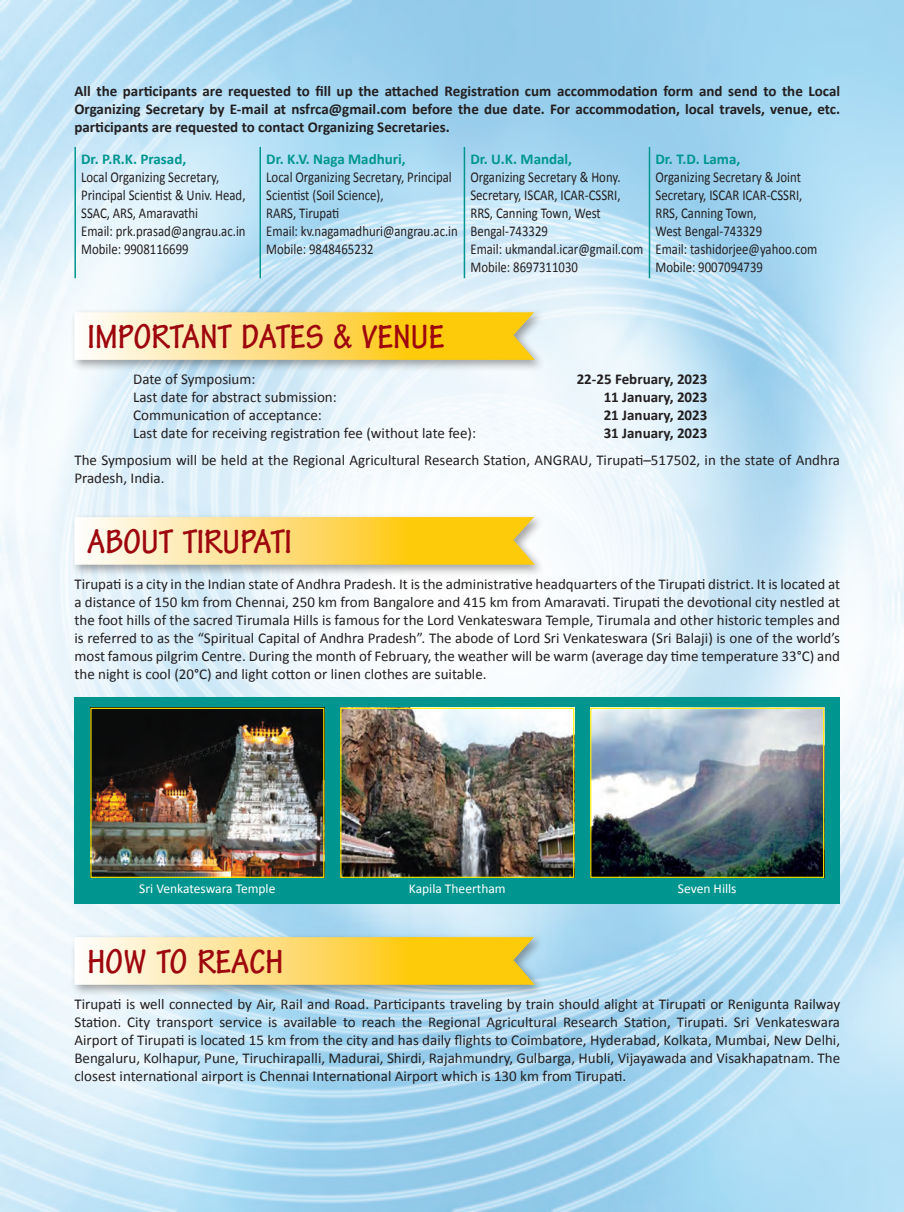
<style>
.page{position:relative;width:904px;height:1212px;background:#fff}
.page>*{position:absolute;margin:0;border:0;box-sizing:border-box;transform-origin:0 0}
.t1{font:700 condensed 36px "Tekton Pro";color:#9d070d}
.t2{font:15px/18px "Calibri";color:#231f20;text-align:justify}
.t3{font:15px/18px "Calibri";color:#231f20;scale:.85 1}
.t4{font:700 15px/18px "Calibri";color:#231f20;text-align:justify}
.t5{font:700 15px "Calibri";color:#00968f}
.t6{font:13.5px "Calibri";color:#fff}
</style>
<div class="page">
<img style="left:0;top:0;width:904px;height:1212px">
<svg style="left:98px;top:225px;width:718px;height:719px"></svg>
<hr style="left:74px;top:147px;width:2px;height:131px;background:#00968f">
<hr style="left:259px;top:147px;width:2px;height:131px;background:#00968f">
<hr style="left:463px;top:147px;width:2px;height:131px;background:#00968f">
<hr style="left:648px;top:147px;width:2px;height:131px;background:#00968f">
<div style="left:70px;top:308px;width:476px;height:64px;background:#231f20;opacity:.4"></div>
<svg style="left:74px;top:312px;width:461px;height:48px;background:#fcdc70"></svg>
<div style="left:70px;top:513px;width:476px;height:64px;background:#231f20;opacity:.4"></div>
<svg style="left:74px;top:517px;width:461px;height:48px;background:#fcdc70"></svg>
<div style="left:74px;top:697px;width:766px;height:206px;background:#00968f"></div>
<img style="left:92px;top:710px;width:230px;height:166px">
<img style="left:342px;top:710px;width:230px;height:166px">
<img style="left:592px;top:710px;width:230px;height:166px">
<div style="left:90px;top:708px;width:234px;height:170px;border:1px solid #fff101"></div>
<div style="left:590px;top:708px;width:234px;height:170px;border:1px solid #fff101"></div>
<div style="left:340px;top:708px;width:234px;height:170px;border:1px solid #fff101"></div>
<div style="left:70px;top:933px;width:476px;height:64px;background:#231f20;opacity:.4"></div>
<svg style="left:74px;top:937px;width:461px;height:48px;background:#fbdb70"></svg>
<p class="t4" style="left:74px;top:82px;width:767px">All the participants are requested to fill up the attached Registration cum accommodation form and send to the Local Organizing Secretary by E-mail at nsfrca@gmail.com before the due date. For accommodation, local travels, venue, etc. participants are requested to contact Organizing Secretaries.</p>
<p class="t5" style="left:81px;top:150px;width:107px">Dr. P.R.K. Prasad,</p>
<p class="t3" style="left:81px;top:168px;width:195px">Local Organizing Secretary,<br>Principal Scientist &amp; Univ. Head,<br>SSAC, ARS, Amaravathi<br>Email: prk.prasad@angrau.ac.in<br>Mobile: 9908116699</p>
<p class="t5" style="left:266px;top:150px;width:141px">Dr. K.V. Naga Madhuri,</p>
<p class="t3" style="left:266px;top:168px;width:227px">Local Organizing Secretary, Principal<br>Scientist (Soil Science),<br>RARS, Tirupati<br>Email: kv.nagamadhuri@angrau.ac.in<br>Mobile: 9848465232</p>
<p class="t5" style="left:470px;top:150px;width:103px">Dr. U.K. Mandal,</p>
<p class="t3" style="left:470px;top:168px;width:205px">Organizing Secretary &amp; Hony.<br>Secretary, ISCAR, ICAR-CSSRI,<br>RRS, Canning Town, West<br>Bengal-743329<br>Email: ukmandal.icar@gmail.com<br>Mobile: 8697311030</p>
<p class="t5" style="left:655px;top:150px;width:86px">Dr. T.D. Lama,</p>
<p class="t3" style="left:655px;top:168px;width:192px">Organizing Secretary &amp; Joint<br>Secretary, ISCAR ICAR-CSSRI,<br>RRS, Canning Town,<br>West Bengal-743329<br>Email: tashidorjee@yahoo.com<br>Mobile: 9007094739</p>
<h1 class="t1" style="left:88px;top:316px;width:359px">IMPORTANT DATES &amp; VENUE</h1>
<p class="t2" style="left:133px;top:370px;width:124px">Date of Symposium:</p>
<p class="t4" style="left:576px;top:370px;width:132px">22-25 February, 2023</p>
<p class="t2" style="left:133px;top:388px;width:205px">Last date for abstract submission:</p>
<p class="t4" style="left:603px;top:388px;width:105px">11 January, 2023</p>
<p class="t2" style="left:133px;top:406px;width:190px">Communication of acceptance:</p>
<p class="t4" style="left:603px;top:406px;width:105px">21 January, 2023</p>
<p class="t2" style="left:133px;top:424px;width:344px">Last date for receiving registration fee (without late fee):</p>
<p class="t4" style="left:603px;top:424px;width:105px">31 January, 2023</p>
<p class="t2" style="left:74px;top:451px;width:767px">The Symposium will be held at the Regional Agricultural Research Station, ANGRAU, Tirupati–517502, in the state of Andhra<br>Pradesh, India.</p>
<h1 class="t1" style="left:88px;top:521px;width:203px">ABOUT TI RUPATI</h1>
<p class="t2" style="left:74px;top:575px;width:767px">Tirupati is a city in the Indian state of Andhra Pradesh. It is the administrative headquarters of the Tirupati district. It is located at a distance of 150 km from Chennai, 250 km from Bangalore and 415 km from Amaravati. Tirupati the devotional city nestled at the foot hills of the sacred Tirumala Hills is famous for the Lord Venkateswara Temple, Tirumala and other historic temples and is referred to as the “Spiritual Capital of Andhra Pradesh”. The abode of Lord Sri Venkateswara (Sri Balaji) is one of the world’s most famous pilgrim Centre. During the month of February, the weather will be warm (average day time temperature 33°C) and the night is cool (20°C) and light cotton or linen clothes are suitable.</p>
<p class="t6" style="left:139px;top:879px;width:138px">Sri Venkateswara Temple</p>
<p class="t6" style="left:409px;top:879px;width:98px">Kapila Theertham</p>
<p class="t6" style="left:678px;top:879px;width:60px">Seven Hills</p>
<h1 class="t1" style="left:88px;top:941px;width:197px">HOW TO REACH</h1>
<p class="t2" style="left:74px;top:995px;width:767px">Tirupati is well connected by Air, Rail and Road. Participants traveling by train should alight at Tirupati or Renigunta Railway Station. City transport service is available to reach the Regional Agricultural Research Station, Tirupati. Sri Venkateswara Airport of Tirupati is located 15 km from the city and has daily flights to Coimbatore, Hyderabad, Kolkata, Mumbai, New Delhi, Bengaluru, Kolhapur, Pune, Tiruchirapalli, Madurai, Shirdi, Rajahmundry, Gulbarga, Hubli, Vijayawada and Visakhapatnam. The closest international airport is Chennai International Airport which is 130 km from Tirupati.</p>
</div>
